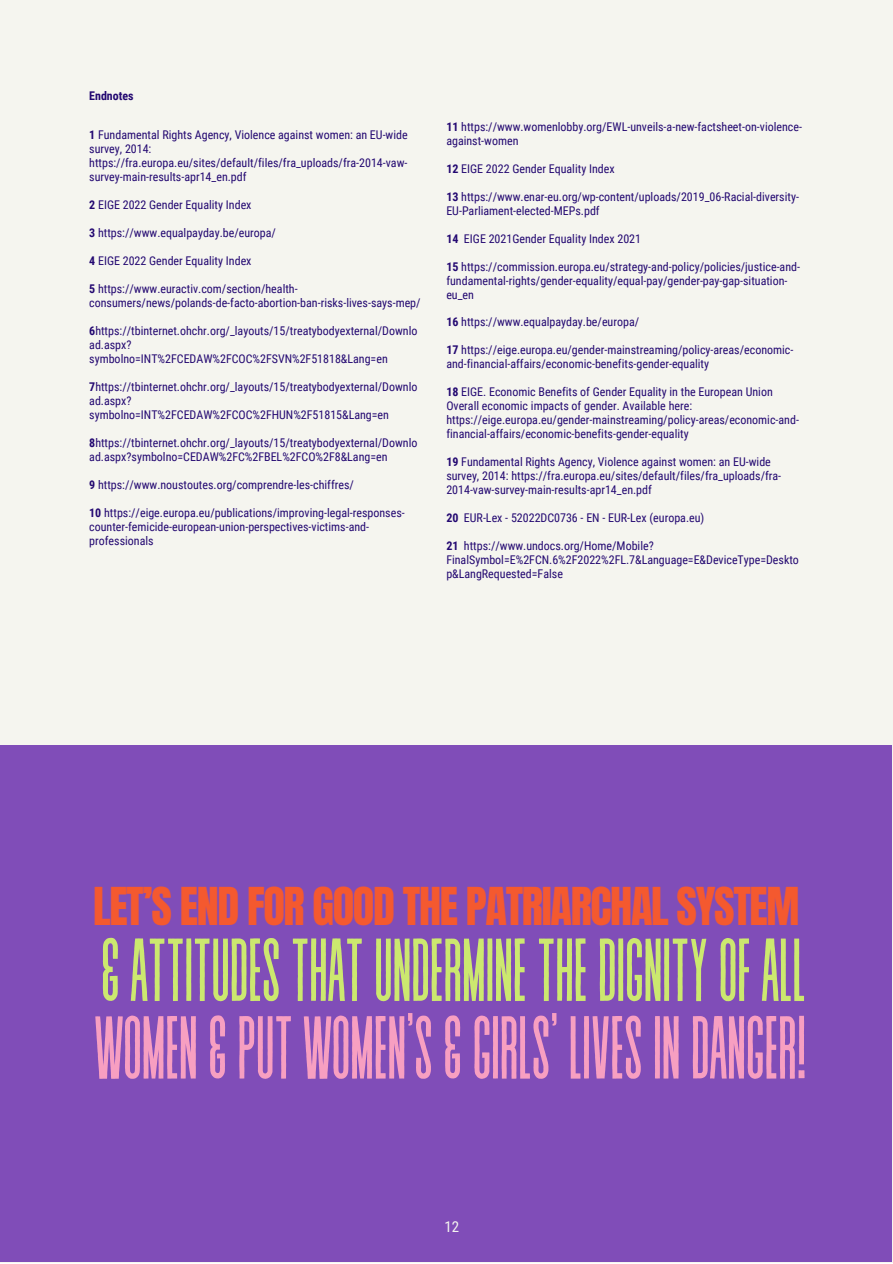
<style>
.page{position:relative;width:893px;height:1264px;background:#fff}
.page>*{position:absolute;margin:0;border:0;box-sizing:border-box;transform-origin:0 0}
.t1{font:89.1px/77.6px "Revive 80 Tall";letter-spacing:-.03em;color:#cce86f}
.t2{font:44.4px "Anton";letter-spacing:-.03em;color:#f4592f}
.t3{font:15px "Roboto Condensed";color:#f5f5ef}
.t4{font:12px/14px "Roboto Condensed";color:#230871}
.t5{font:700 12px "Roboto Condensed";color:#230871}
.s1{font-weight:700}
.s2{color:#f79fc1}
</style>
<div class="page">
<div style="left:0;top:0;width:892px;height:1262px;background:#f5f5ef"></div>
<div style="left:0;top:745px;width:891px;height:516px;background:#804db8"></div>
<p class="t5" style="left:89px;top:89px;width:46px">Endnotes</p>
<p class="t4" style="left:89px;top:128px;width:320px"><span class="s1">1</span> Fundamental Rights Agency, Violence against women: an EU-wide survey, 2014: https://fra.europa.eu/sites/default/files/fra_uploads/fra-2014-vaw&shy;survey-main-results-apr14_en.pdf</p>
<p class="t4" style="left:89px;top:198px;width:164px"><span class="s1">2</span> EIGE 2022 Gender Equality Index</p>
<p class="t4" style="left:89px;top:226px;width:188px"><span class="s1">3</span> https://www.equalpayday.be/europa/</p>
<p class="t4" style="left:89px;top:254px;width:164px"><span class="s1">4</span> EIGE 2022 Gender Equality Index</p>
<p class="t4" style="left:89px;top:281px;width:333px"><span class="s1">5</span> https://www.euractiv.com/section/health&shy;consumers/news/polands-de-facto-abortion-ban-risks-lives-says-mep/</p>
<p class="t4" style="left:89px;top:323px;width:329px"><span class="s1">6</span>https://tbinternet.ohchr.org/_layouts/15/treatybodyexternal/Downlo ad.aspx? symbolno=INT%2FCEDAW%2FCOC%2FSVN%2F51818&amp;Lang=en</p>
<p class="t4" style="left:89px;top:379px;width:329px"><span class="s1">7</span>https://tbinternet.ohchr.org/_layouts/15/treatybodyexternal/Downlo ad.aspx? symbolno=INT%2FCEDAW%2FCOC%2FHUN%2F51815&amp;Lang=en</p>
<p class="t4" style="left:89px;top:435px;width:329px"><span class="s1">8</span>https://tbinternet.ohchr.org/_layouts/15/treatybodyexternal/Downlo ad.aspx?symbolno=CEDAW%2FC%2FBEL%2FCO%2F8&amp;Lang=en</p>
<p class="t4" style="left:89px;top:477px;width:266px"><span class="s1">9</span> https://www.noustoutes.org/comprendre-les-chiffres/</p>
<p class="t4" style="left:89px;top:505px;width:317px"><span class="s1">10</span> https://eige.europa.eu/publications/improving-legal-responses&shy;counter-femicide-european-union-perspectives-victims-and&shy;professionals</p>
<p class="t4" style="left:446px;top:119px;width:357px"><span class="s1">11</span> https://www.womenlobby.org/EWL-unveils-a-new-factsheet-on-violence&shy;against-women</p>
<p class="t4" style="left:446px;top:161px;width:170px"><span class="s1">12</span> EIGE 2022 Gender Equality Index</p>
<p class="t4" style="left:446px;top:189px;width:354px"><span class="s1">13</span> https://www.enar-eu.org/wp-content/uploads/2019_06-Racial-diversity-<br>EU-Parliament-elected-MEPs.pdf</p>
<p class="t4" style="left:446px;top:231px;width:196px"><span class="s1">14</span> EIGE 2021Gender Equality Index 2021</p>
<p class="t4" style="left:446px;top:259px;width:355px"><span class="s1">15</span> https://commission.europa.eu/strategy-and-policy/policies/justice-and&shy;fundamental-rights/gender-equality/equal-pay/gender-pay-gap-situation&shy;eu_en</p>
<p class="t4" style="left:446px;top:315px;width:194px"><span class="s1">16</span> https://www.equalpayday.be/europa/</p>
<p class="t4" style="left:446px;top:343px;width:348px"><span class="s1">17</span> https://eige.europa.eu/gender-mainstreaming/policy-areas/economic&shy;and-financial-affairs/economic-benefits-gender-equality</p>
<p class="t4" style="left:446px;top:385px;width:354px"><span class="s1">18</span> EIGE. Economic Benefits of Gender Equality in the European Union Overall economic impacts of gender. Available here: https://eige.europa.eu/gender-mainstreaming/policy-areas/economic-and&shy;financial-affairs/economic-benefits-gender-equality</p>
<p class="t4" style="left:446px;top:455px;width:336px"><span class="s1">19</span> Fundamental Rights Agency, Violence against women: an EU-wide survey, 2014: https://fra.europa.eu/sites/default/files/fra_uploads/fra-<br>2014-vaw-survey-main-results-apr14_en.pdf</p>
<p class="t4" style="left:446px;top:511px;width:259px"><span class="s1">20</span> EUR-Lex - 52022DC0736 - EN - EUR-Lex (europa.eu)</p>
<p class="t4" style="left:446px;top:539px;width:354px"><span class="s1">21</span> https://www.undocs.org/Home/Mobile?<br>FinalSymbol=E%2FCN.6%2F2022%2FL.7&amp;Language=E&amp;DeviceType=Deskto p&amp;LangRequested=False</p>
<p class="t2" style="left:93px;top:874px;width:708px">LET’S END FOR GOOD THE PATRIARCHAL SYSTEM</p>
<p class="t1" style="left:93px;top:939px;width:715px">&amp;ATTITUDESTHATUNDERMINETHEDIGNITYOFALL<br><span class="s2">WOMEN&amp;PUTWOMEN'S&amp;GIRLS'LIVESINDANGER!</span></p>
<p class="t3" style="left:444px;top:1217px;width:16px">12</p>
</div>
